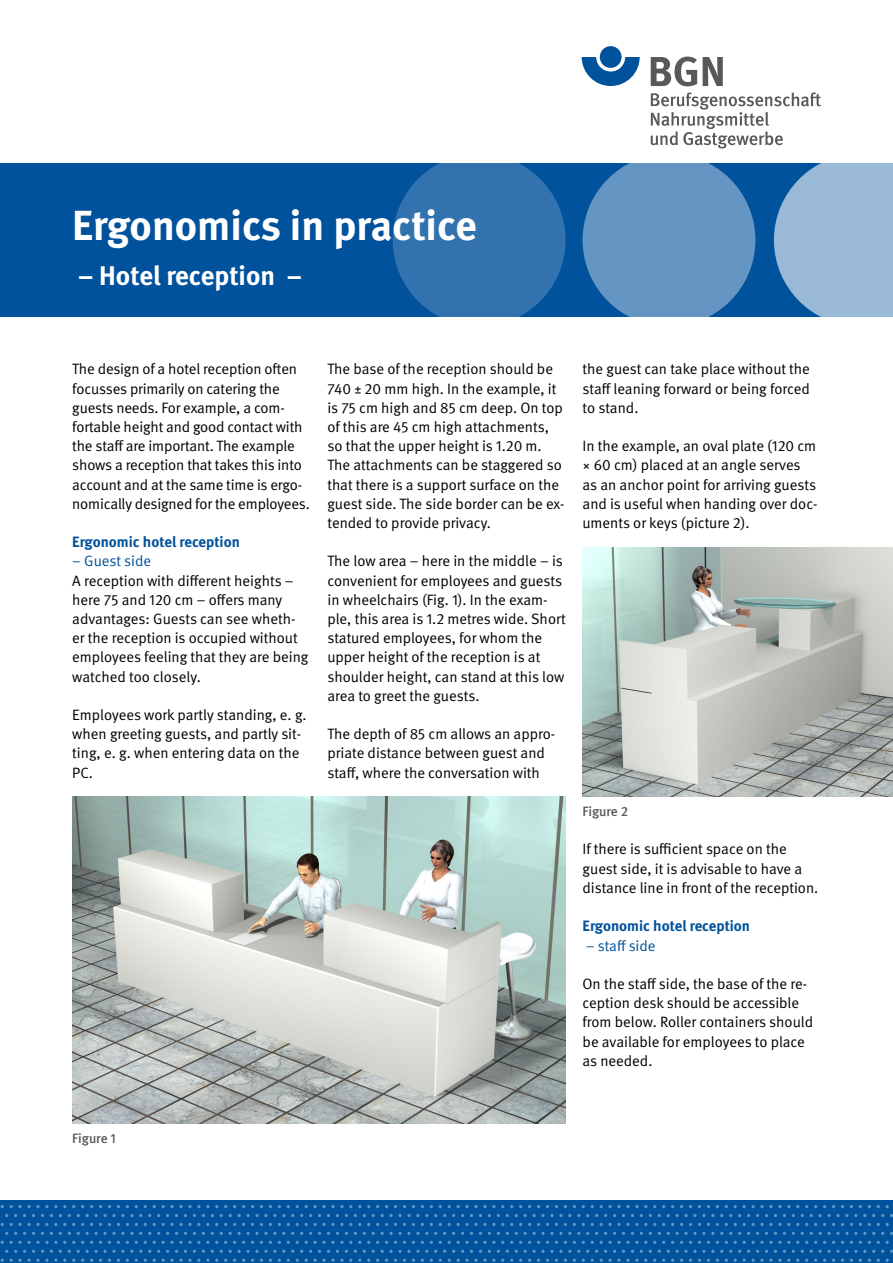
<style>
.page{position:relative;width:893px;height:1263px;background:#fff}
.page>*{position:absolute;margin:0;border:0;box-sizing:border-box;transform-origin:0 0}
.t1{font:700 42px "DGUV Meta";color:#fff}
.t2{font:700 27px "DGUV Meta";color:#fff}
.t3{font:15px/19.2px "DGUV Meta";color:#000}
.t4{font:700 15px "DGUV Meta";color:#00529c}
.t5{font:15px "DGUV Meta";color:#00529c}
.t6{font:500 13.5px "DGUV Meta";color:#58595b}
</style>
<div class="page">
<svg style="left:582px;top:57px;width:58px;height:29px"></svg>
<div style="left:600px;top:46px;width:22px;height:22px;background:#00529c;border-radius:50%"></div>
<svg style="left:651px;top:57px;width:46px;height:29px"></svg>
<svg style="left:703px;top:57px;width:20px;height:29px"></svg>
<svg style="left:791px;top:93px;width:30px;height:13px"></svg>
<svg style="left:651px;top:93px;width:139px;height:55px"></svg>
<div style="left:0;top:163px;width:893px;height:154px;background:#00529c"></div>
<div style="left:0;top:1200px;width:893px;height:63px;background:#00529c"></div>
<svg style="left:667px;top:1214px;width:38px;height:3px"></svg>
<svg style="left:524px;top:1214px;width:38px;height:3px"></svg>
<svg style="left:381px;top:1214px;width:38px;height:3px"></svg>
<svg style="left:238px;top:1214px;width:38px;height:3px"></svg>
<svg style="left:95px;top:1214px;width:38px;height:3px"></svg>
<svg style="left:667px;top:1232px;width:38px;height:3px"></svg>
<svg style="left:524px;top:1232px;width:38px;height:3px"></svg>
<svg style="left:381px;top:1232px;width:38px;height:3px"></svg>
<svg style="left:238px;top:1232px;width:38px;height:3px"></svg>
<svg style="left:95px;top:1232px;width:38px;height:3px"></svg>
<svg style="left:600px;top:1205px;width:38px;height:3px"></svg>
<svg style="left:448px;top:1205px;width:47px;height:3px"></svg>
<svg style="left:305px;top:1205px;width:38px;height:3px"></svg>
<svg style="left:162px;top:1205px;width:38px;height:3px"></svg>
<svg style="left:19px;top:1205px;width:38px;height:3px"></svg>
<svg style="left:600px;top:1223px;width:38px;height:3px"></svg>
<svg style="left:448px;top:1223px;width:47px;height:3px"></svg>
<svg style="left:305px;top:1223px;width:38px;height:3px"></svg>
<svg style="left:162px;top:1223px;width:38px;height:3px"></svg>
<svg style="left:19px;top:1223px;width:38px;height:3px"></svg>
<svg style="left:600px;top:1241px;width:38px;height:3px"></svg>
<svg style="left:448px;top:1241px;width:47px;height:3px"></svg>
<svg style="left:305px;top:1241px;width:38px;height:3px"></svg>
<svg style="left:162px;top:1241px;width:38px;height:3px"></svg>
<svg style="left:19px;top:1241px;width:38px;height:3px"></svg>
<svg style="left:430px;top:1250px;width:150px;height:12px"></svg>
<svg style="left:287px;top:1250px;width:141px;height:12px"></svg>
<svg style="left:144px;top:1250px;width:141px;height:12px"></svg>
<svg style="left:1px;top:1250px;width:141px;height:12px"></svg>
<svg style="left:810px;top:1214px;width:38px;height:3px"></svg>
<svg style="left:810px;top:1232px;width:38px;height:3px"></svg>
<svg style="left:743px;top:1205px;width:38px;height:3px"></svg>
<svg style="left:743px;top:1223px;width:38px;height:3px"></svg>
<svg style="left:743px;top:1241px;width:38px;height:3px"></svg>
<svg style="left:859px;top:1250px;width:34px;height:12px"></svg>
<svg style="left:582px;top:1250px;width:275px;height:12px"></svg>
<img style="left:72px;top:797px;width:494px;height:326px">
<img style="left:583px;top:547px;width:310px;height:250px">
<div style="left:393px;top:154px;width:173px;height:172px;background:#3273af;border-radius:50%"></div>
<div style="left:583px;top:154px;width:172px;height:172px;background:#6596c3;border-radius:50%"></div>
<svg style="left:774px;top:163px;width:119px;height:154px;background:#87add0"></svg>
<h1 class="t1" style="left:72px;top:200px;width:406px">Ergonomics in practice</h1>
<h2 class="t2" style="left:78px;top:259px;width:225px">– Hotel reception –</h2>
<p class="t3" style="left:72px;top:360px;width:239px">The design of a hotel reception often focusses primarily on catering the guests needs. For example, a com&shy;fortable height and good contact with the staff are important. The example shows a reception that takes this into account and at the same time is ergo&shy;nomically designed for the employees.</p>
<p class="t4" style="left:72px;top:533px;width:169px">Ergonomic hotel reception</p>
<p class="t5" style="left:72px;top:553px;width:80px">– Guest side</p>
<p class="t3" style="left:72px;top:571px;width:238px">A reception with different heights – here 75 and 120 cm – offers many advantages: Guests can see wheth&shy;er the reception is occupied without employees feeling that they are being watched too closely.</p>
<p class="t3" style="left:72px;top:706px;width:236px">Employees work partly standing, e. g. when greeting guests, and partly sit&shy;ting, e. g. when entering data on the<br>PC.</p>
<p class="t3" style="left:327px;top:360px;width:239px">The base of the reception should be 740 ± 20 mm high. In the example, it is 75 cm high and 85 cm deep. On top of this are 45 cm high attachments, so that the upper height is 1.20 m.<br>The attachments can be staggered so that there is a support surface on the guest side. The side border can be ex&shy;tended to provide privacy.</p>
<p class="t3" style="left:327px;top:552px;width:240px">The low area – here in the middle – is convenient for employees and guests in wheelchairs (Fig. 1). In the exam&shy;ple, this area is 1.2 metres wide. Short statured employees, for whom the upper height of the reception is at shoulder height, can stand at this low area to greet the guests.</p>
<p class="t3" style="left:327px;top:725px;width:229px">The depth of 85 cm allows an appro&shy;priate distance between guest and staff, where the conversation with</p>
<p class="t3" style="left:583px;top:360px;width:229px;text-align:justify">the guest can take place without the staff leaning forward or being forced to stand.</p>
<p class="t3" style="left:583px;top:437px;width:236px">In the example, an oval plate (120 cm × 60 cm) placed at an angle serves as an anchor point for arriving guests and is useful when handing over doc&shy;uments or keys (picture 2).</p>
<p class="t6" style="left:583px;top:803px;width:47px">Figure 2</p>
<p class="t3" style="left:583px;top:840px;width:237px">If there is sufficient space on the guest side, it is advisable to have a distance line in front of the reception.</p>
<p class="t4" style="left:583px;top:917px;width:169px">Ergonomic hotel reception</p>
<p class="t5" style="left:586px;top:937px;width:71px">– staff side</p>
<p class="t3" style="left:583px;top:974px;width:232px">On the staff side, the base of the re&shy;ception desk should be accessible from below. Roller containers should be available for employees to place as needed.</p>
<p class="t6" style="left:72px;top:1130px;width:45px">Figure 1</p>
</div>
